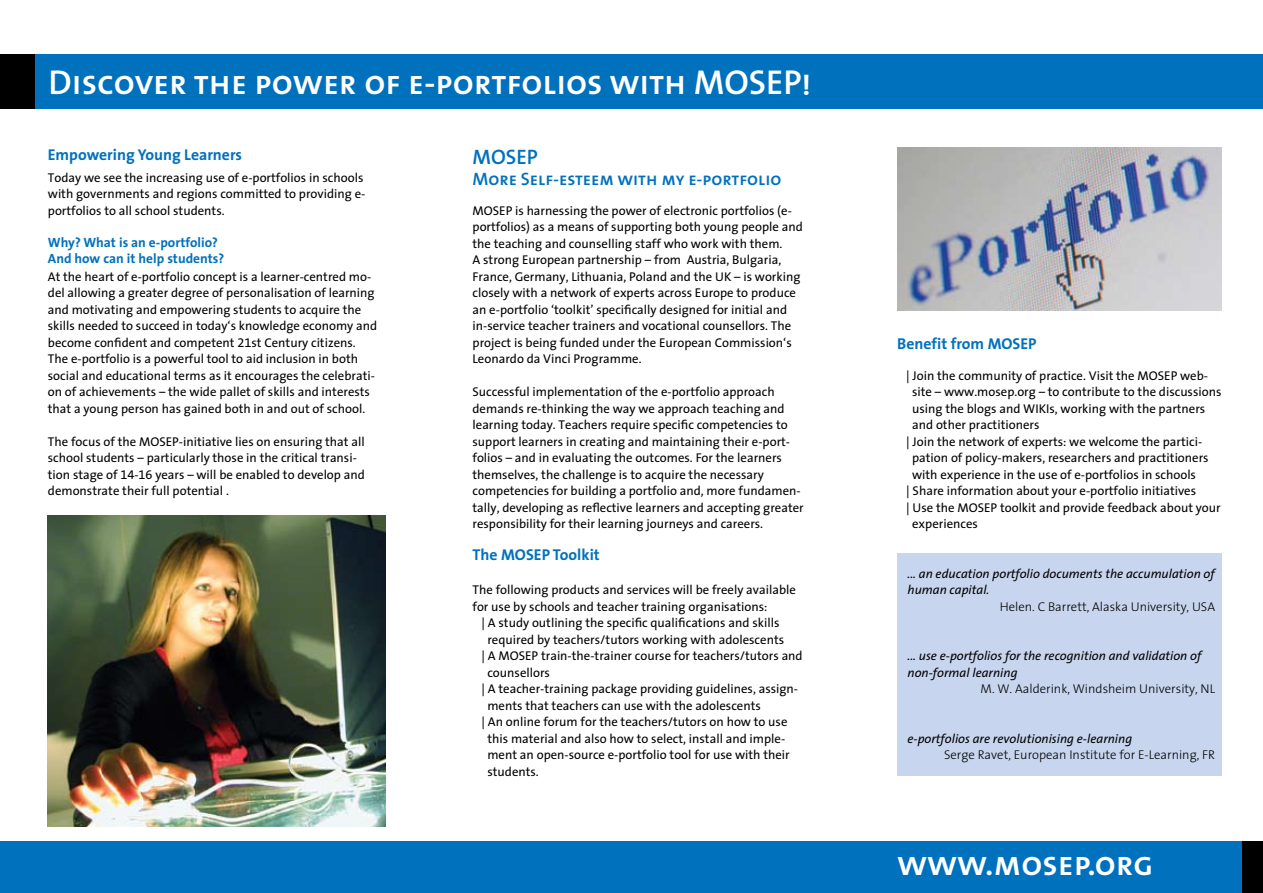
<style>
.page{position:relative;width:1263px;height:893px;background:#fff}
.page>*{position:absolute;margin:0;border:0;box-sizing:border-box;transform-origin:0 0}
.t1{font:34.65px "The Sans Semi Bold Caps";color:#fff}
.t2{font:34.5px "The Sans Semi Bold Caps";color:#fff}
.t3{font:21px "The Sans Semi Bold Caps";color:#0071bc}
.t4{font:18px "The Sans Semi Bold Caps";color:#0071bc}
.t5{font:700 15.75px "The Sans";color:#0071bc}
.t6{font:700 13.5px/16.2px "The Sans";color:#0071bc}
.t7{font:12.75px/16.5px "The Sans SN Plain";color:#000}
.t8{font:12.75px/16.5px "The Sans SN Italic";color:#000}
.t9{font:12.75px "The Sans SN Light";color:#000}
</style>
<div class="page">
<div style="left:897px;top:554px;width:324px;height:222px;background:#c7d5ee"></div>
<div style="left:0;top:842px;width:1262px;height:51px;background:#0071bc"></div>
<img style="left:48px;top:516px;width:337px;height:310px">
<div style="left:11px;top:54px;width:1252px;height:54px;background:#0071bc"></div>
<div style="left:0;top:54px;width:35px;height:54px;background:#000"></div>
<div style="left:1242px;top:842px;width:21px;height:51px;background:#000"></div>
<img style="left:897px;top:147px;width:324px;height:163px">
<h1 class="t1" style="left:49px;top:53px;width:764px">Discover the power of e-portfolios with MOSEP!</h1>
<p class="t5" style="left:48px;top:141px;width:196px">Empowering Young Learners</p>
<p class="t7" style="left:48px;top:169px;width:319px">Today we see the increasing use of e-portfolios in schools with governments and regions committed to providing e&shy;portfolios to all school students.</p>
<p class="t6" style="left:48px;top:234px;width:178px">Why? What is an e-portfolio?<br>And how can it help students?</p>
<p class="t7" style="left:48px;top:268px;width:331px">At the heart of e-portfolio concept is a learner-centred mo&shy;del allowing a greater degree of personalisation of learning and motivating and empowering students to acquire the skills needed to succeed in today‘s knowledge economy and become confident and competent 21st Century citizens.<br>The e-portfolio is a powerful tool to aid inclusion in both social and educational terms as it encourages the celebrati&shy;on of achievements – the wide pallet of skills and interests that a young person has gained both in and out of school.</p>
<p class="t7" style="left:48px;top:433px;width:318px">The focus of the MOSEP-initiative lies on ensuring that all school students – particularly those in the critical transi&shy;tion stage of 14-16 years – will be enabled to develop and demonstrate their full potential .</p>
<h3 class="t3" style="left:472px;top:139px;width:67px">MOSEP</h3>
<h3 class="t4" style="left:472px;top:164px;width:310px">More Self-esteem with my e-portfolio</h3>
<p class="t7" style="left:472px;top:202px;width:332px">MOSEP is harnessing the power of electronic portfolios (e&shy;portfolios) as a means of supporting both young people and the teaching and counselling staff who work with them.<br>A strong European partnership – from Austria, Bulgaria, France, Germany, Lithuania, Poland and the UK – is working closely with a network of experts across Europe to produce an e-portfolio ‘toolkit’ specifically designed for initial and in-service teacher trainers and vocational counsellors. The project is being funded under the European Commission‘s Leonardo da Vinci Programme.</p>
<p class="t7" style="left:472px;top:383px;width:333px">Successful implementation of the e-portfolio approach demands re-thinking the way we approach teaching and learning today. Teachers require specific competencies to support learners in creating and maintaining their e-port&shy;folios – and in evaluating the outcomes. For the learners themselves, the challenge is to acquire the necessary competencies for building a portfolio and, more fundamen&shy;tally, developing as reflective learners and accepting greater responsibility for their learning journeys and careers.</p>
<p class="t5" style="left:472px;top:541px;width:129px">The MOSEP Toolkit</p>
<p class="t7" style="left:472px;top:581px;width:325px">The following products and services will be freely available for use by schools and teacher training organisations:</p>
<p class="t7" style="left:482px;top:614px;width:299px">| A study outlining the specific qualifications and skills</p>
<p class="t7" style="left:487px;top:631px;width:298px">required by teachers/tutors working with adolescents</p>
<p class="t7" style="left:482px;top:647px;width:323px">| A MOSEP train-the-trainer course for teachers/tutors and</p>
<p class="t7" style="left:487px;top:664px;width:64px">counsellors</p>
<p class="t7" style="left:482px;top:680px;width:318px">| A teacher-training package providing guidelines, assign-</p>
<p class="t7" style="left:487px;top:697px;width:275px">ments that teachers can use with the adolescents</p>
<p class="t7" style="left:482px;top:713px;width:307px">| An online forum for the teachers/tutors on how to use</p>
<p class="t7" style="left:487px;top:730px;width:299px">this material and also how to select, install and imple-</p>
<p class="t7" style="left:487px;top:746px;width:304px">ment an open-source e-portfolio tool for use with their</p>
<p class="t7" style="left:487px;top:763px;width:53px">students.</p>
<p class="t5" style="left:897px;top:330px;width:141px">Benefit from MOSEP</p>
<p class="t7" style="left:906px;top:367px;width:303px">| Join the community of practice. Visit the MOSEP web-</p>
<p class="t7" style="left:912px;top:383px;width:311px">site – www.mosep.org – to contribute to the discussions</p>
<p class="t7" style="left:912px;top:400px;width:295px">using the blogs and WIKIs, working with the partners</p>
<p class="t7" style="left:912px;top:416px;width:129px">and other practitioners</p>
<p class="t7" style="left:906px;top:433px;width:297px">| Join the network of experts: we welcome the partici-</p>
<p class="t7" style="left:912px;top:449px;width:298px">pation of policy-makers, researchers and practitioners</p>
<p class="t7" style="left:912px;top:466px;width:285px">with experience in the use of e-portfolios in schools</p>
<p class="t7" style="left:906px;top:482px;width:291px">| Share information about your e-portfolio initiatives</p>
<p class="t7" style="left:906px;top:499px;width:316px">| Use the MOSEP toolkit and provide feedback about your</p>
<p class="t7" style="left:912px;top:515px;width:67px">experiences</p>
<p class="t8" style="left:907px;top:565px;width:309px">... an education portfolio documents the accumulation of human capital.</p>
<p class="t9" style="left:1000px;top:596px;width:217px">Helen. C Barrett, Alaska University, USA</p>
<p class="t8" style="left:907px;top:647px;width:295px">... use e-portfolios for the recognition and validation of non-formal learning</p>
<p class="t9" style="left:981px;top:678px;width:236px">M. W. Aalderink, Windsheim University, NL</p>
<p class="t8" style="left:907px;top:730px;width:226px">e-portfolios are revolutionising e-learning</p>
<p class="t9" style="left:944px;top:744px;width:273px">Serge Ravet, European Institute for E-Learning, FR</p>
<h2 class="t2" style="left:897px;top:834px;width:258px">www.mosep.org</h2>
</div>
